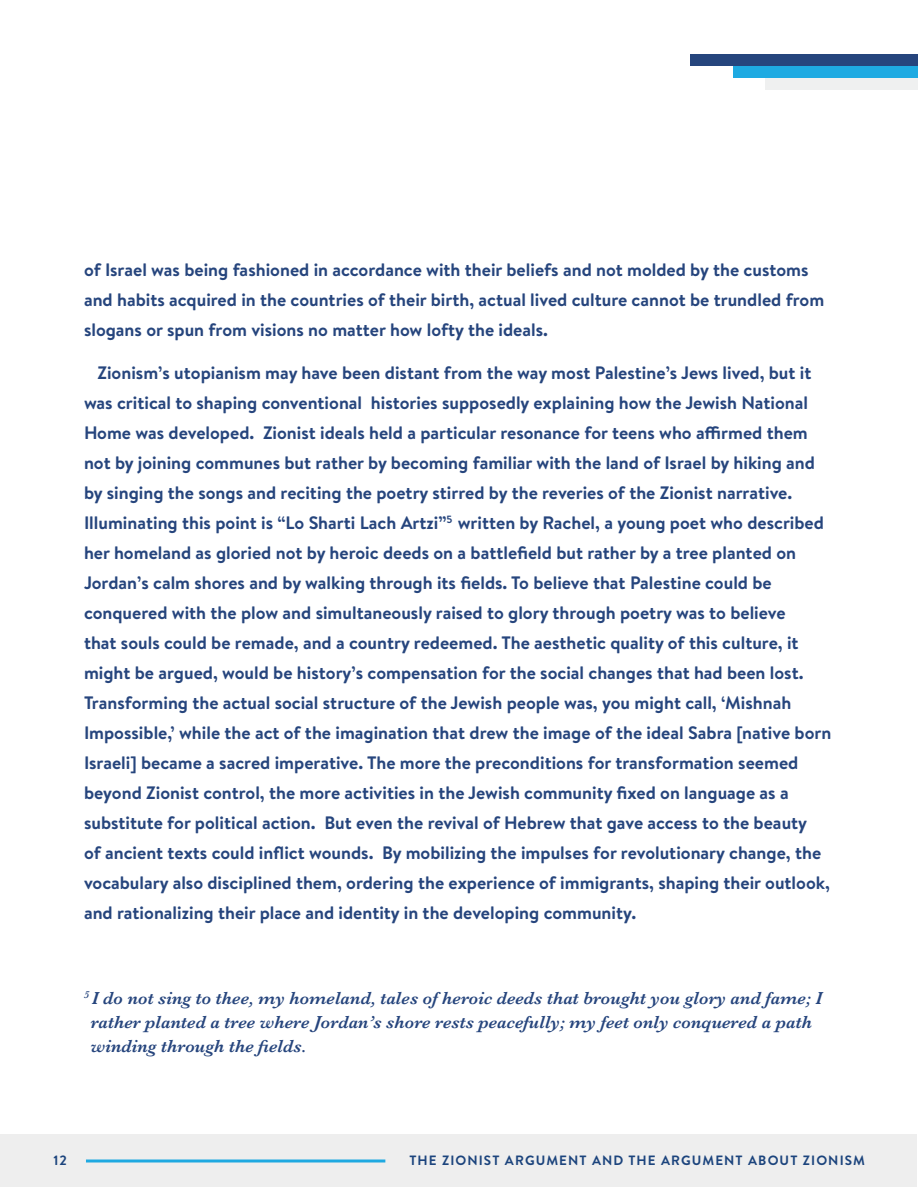
<style>
.page{position:relative;width:918px;height:1188px;background:#fff}
.page>*{position:absolute;margin:0;border:0;box-sizing:border-box;transform-origin:0 0}
.Body_Copy{font:700 18px/30px "Brandon Text";color:#26457d}
.Body_Copy-2{font:italic 600 18px/24px "Baskerville";color:#26457d}
.t1{font:700 13.5px "Brandon Text";letter-spacing:.08em;color:#1c447d}
</style>
<div class="page">
<div style="left:1px;top:1135px;width:916px;height:52px;background:#eee"></div>
<hr style="left:917px;top:1135px;width:1px;height:52px;background:#eee">
<div style="left:691px;top:54px;width:227px;height:12px;background:#26457d"></div>
<div style="left:733px;top:66px;width:185px;height:12px;background:#1eaae2"></div>
<div style="left:766px;top:78px;width:152px;height:12px;background:#eff0f0"></div>
<hr style="left:86px;top:1160px;width:299px;height:2px;background:#1fa9e1">
<p class="Body_Copy" style="left:84px;top:254px;width:742px">of Israel was being fashioned in accordance with their beliefs and not molded by the customs and habits acquired in the countries of their birth, actual lived culture cannot be trundled from slogans or spun from visions no matter how lofty the ideals.</p>
<p class="Body_Copy" style="left:84px;top:358px;width:749px;text-indent:14px">Zionism’s utopianism may have been distant from the way most Palestine’s Jews lived, but it was critical to shaping conventional histories supposedly explaining how the Jewish National Home was developed. Zionist ideals held a particular resonance for teens who affirmed them not by joining communes but rather by becoming familiar with the land of Israel by hiking and by singing the songs and reciting the poetry stirred by the reveries of the Zionist narrative.<br>Illuminating this point is “Lo Sharti Lach Artzi”<sup>5</sup> written by Rachel, a young poet who described her homeland as gloried not by heroic deeds on a battlefield but rather by a tree planted on Jordan’s calm shores and by walking through its fields. To believe that Palestine could be conquered with the plow and simultaneously raised to glory through poetry was to believe<br>that souls could be remade, and a country redeemed. The aesthetic quality of this culture, it might be argued, would be history’s compensation for the social changes that had been lost.<br>Transforming the actual social structure of the Jewish people was, you might call, ‘Mishnah Impossible,’ while the act of the imagination that drew the image of the ideal Sabra [native born Israeli] became a sacred imperative. The more the preconditions for transformation seemed beyond Zionist control, the more activities in the Jewish community fixed on language as a substitute for political action. But even the revival of Hebrew that gave access to the beauty<br>of ancient texts could inflict wounds. By mobilizing the impulses for revolutionary change, the vocabulary also disciplined them, ordering the experience of immigrants, shaping their outlook, and rationalizing their place and identity in the developing community.</p>
<p class="Body_Copy-2" style="left:91px;top:987px;width:733px;text-indent:-7px"><sup>5</sup> I do not sing to thee, my homeland, tales of heroic deeds that brought you glory and fame; I rather planted a tree where Jordan’s shore rests peacefully; my feet only conquered a path winding through the fields.</p>
<p class="t1" style="left:53px;top:1151px;width:15px">12</p>
<p class="t1" style="left:409px;top:1151px;width:457px">THE ZIONIST ARGUMENT AND THE ARGUMENT ABOUT ZIONISM</p>
</div>
